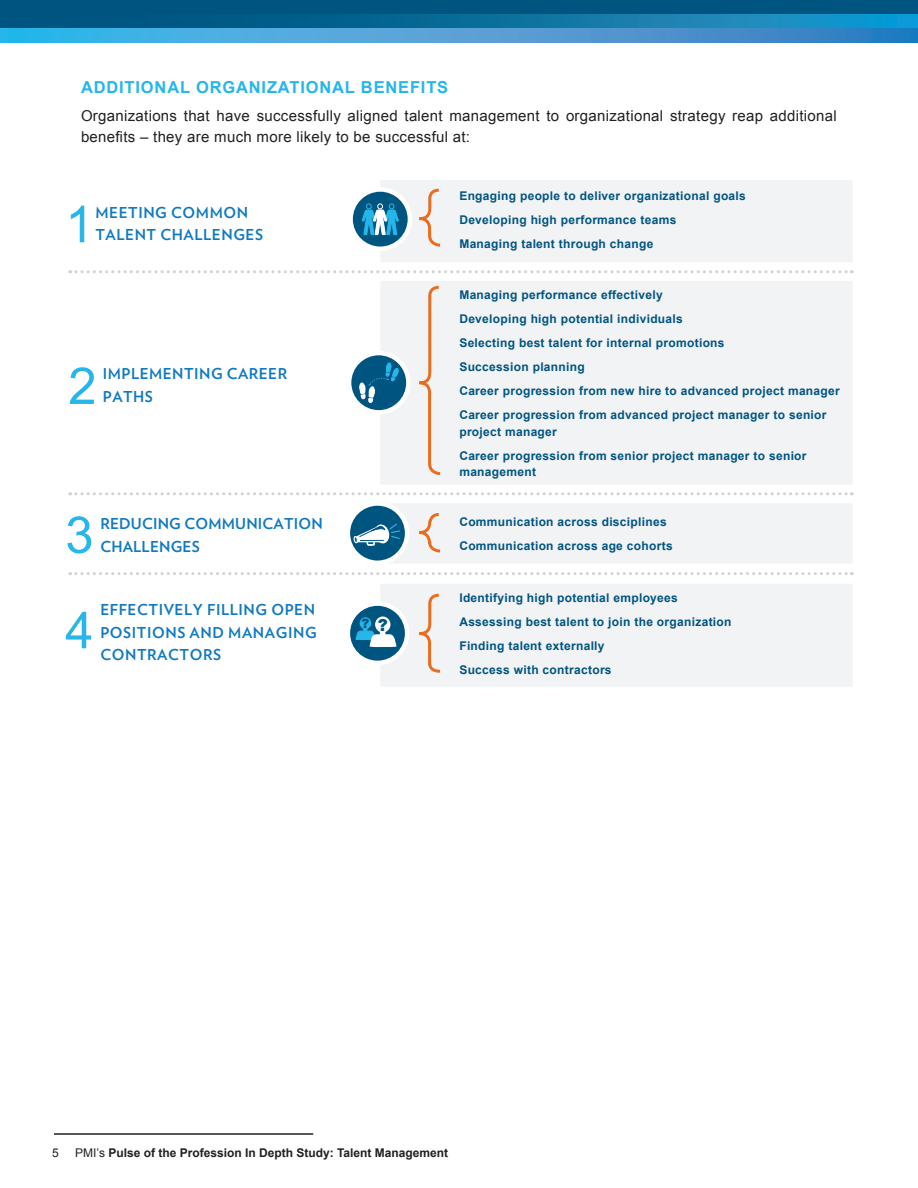
<style>
.page{position:relative;width:918px;height:1188px;background:#fff}
.page>*{position:absolute;margin:0;border:0;box-sizing:border-box;transform-origin:0 0}
.t1{font:51px/95.4px "Arial";color:#26b6ea}
.t2{font:700 16.5px "Arial";letter-spacing:.05em;color:#26b6ea}
.t3{font:15px/21px "Arial";letter-spacing:.02em;color:#231f20}
.t4{font:700 15px/22.5px "Verlag";letter-spacing:.04em;color:#1079bf}
.t5{font:700 15px/22.5px "Verlag";letter-spacing:.015em;color:#1079bf}
.t6{font:900 12.9px "Arial";color:#005480}
.t7{font:700 12px/24px "Arial";letter-spacing:.025em;color:#005480}
.t8{font:700 12px "Arial";color:#231f20}
.t9{font:12px "Arial";color:#231f20}
.s1{font-size:16.35px}
.s2{font-weight:400}
</style>
<div class="page">
<hr style="left:54px;top:1133px;width:259px;height:2px;background:#231f20">
<div style="left:0;top:0;width:918px;height:14px;background:#005480"></div>
<svg style="left:0;top:14px;width:918px;height:14px;background:#0a709e"></svg>
<svg style="left:0;top:28px;width:918px;height:15px;background:#469dd6"></svg>
<div style="left:381px;top:674px;width:471px;height:12px;background:#f2f3f4"></div>
<svg style="left:351px;top:189px;width:59px;height:60px"></svg>
<div style="left:348px;top:187px;width:64px;height:64px;border:4px solid #fff;border-radius:50%"></div>
<svg style="left:70px;top:270px;width:782px;height:3px"></svg>
<svg style="left:362px;top:180px;width:490px;height:82px"></svg>
<svg style="left:70px;top:284px;width:783px;height:390px"></svg>
<h2 class="t2" style="left:81px;top:76px;width:23px">Additi</h2>
<h2 class="t2" style="left:141px;top:76px;width:89px">onal Organi</h2>
<h2 class="t2" style="left:267px;top:76px;width:19px">zati</h2>
<h2 class="t2" style="left:306px;top:76px;width:72px">onal Benefits</h2>
<p class="t3" style="left:81px;top:105px;width:757px">Organizations that have successfully aligned talent management to organizational strategy reap additional benefits – they are much more likely to be successful at:</p>
<p class="t1" style="left:65px;top:177px;width:30px">1</p>
<p class="t4" style="left:95px;top:200px;width:169px">MEETING COMMON<br>TALENT CHALLENGES</p>
<p class="t1" style="left:68px;top:339px;width:30px">2</p>
<p class="t4" style="left:103px;top:362px;width:186px">IMPLEMENTING CAREER<br>PATHS</p>
<p class="t1" style="left:65px;top:488px;width:30px">3<br>4</p>
<p class="t5" style="left:100px;top:512px;width:224px">REDUCING COMMUNICATION<br>CHALLENGES</p>
<p class="t4" style="left:100px;top:598px;width:218px;text-align:justify">EFFECTIVELY FILLING OPEN POSITIONS AND MANAGING CONTRACTORS</p>
<p class="t6" style="left:362px;top:614px;width:28px">? <span class="s1">?</span></p>
<p class="t7" style="left:459px;top:184px;width:288px">Engaging people to deliver organizational goals<br>Developing high performance teams<br>Managing talent through change</p>
<p class="t7" style="left:459px;top:283px;width:382px">Managing performance effectively<br>Developing high potential individuals<br>Selecting best talent for internal promotions<br>Succession planning<br>Career progression from new hire to advanced project manager Career progression from advanced project manager to senior</p>
<p class="t7" style="left:459px;top:420px;width:349px">project manager<br>Career progression from senior project manager to senior</p>
<p class="t7" style="left:459px;top:460px;width:78px">management</p>
<p class="t7" style="left:459px;top:510px;width:215px">Communication across disciplines<br>Communication across age cohorts</p>
<p class="t7" style="left:459px;top:586px;width:274px">Identifying high potential employees Assessing best talent to join the organization Finding talent externally<br>Success with contractors</p>
<p class="t9" style="left:52px;top:1145px;width:8px">5</p>
<p class="t8" style="left:75px;top:1145px;width:374px"><span class="s2">PMI ’s</span> Pulse of the Profession In Depth Study: Talent Management</p>
</div>
